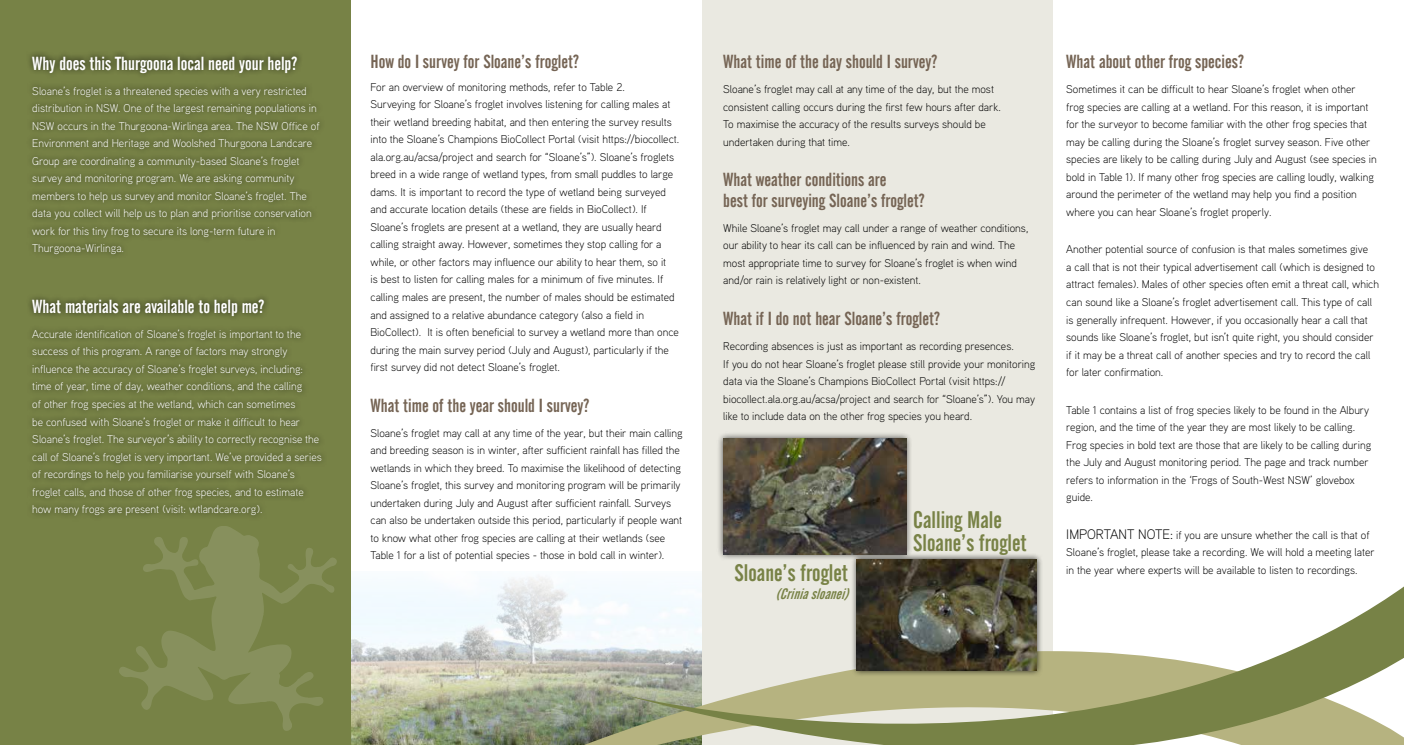
<style>
.page{position:relative;width:1404px;height:745px;background:#fff}
.page>*{position:absolute;margin:0;border:0;box-sizing:border-box;transform-origin:0 0}
.t1{font:23.75px/23px "Alternate Gothic No 2 BT";color:#788246}
.t2{font:18.75px/20.5px "Alternate Gothic No 2 BT";color:#756454}
.t3{font:18.75px "Alternate Gothic No 2 BT";color:#fff}
.t4{font:italic 15px "Alternate Gothic No 2 BT";color:#788246}
.t5{font:300 11.25px/17.5px "Aaux Pro";color:#000}
.t6{font:300 11.25px/17.5px "Aaux Pro";color:#fff}
.s1{font-size:13.75px}
</style>
<div class="page">
<img style="left:351px;top:585px;width:20px;height:159px">
<div style="left:702px;top:0;width:350px;height:744px;background:#eae9e1"></div>
<div style="left:0;top:0;width:351px;height:744px;background:#778246"></div>
<svg style="left:371px;top:480px;width:682px;height:264px"></svg>
<svg style="left:624px;top:533px;width:779px;height:211px"></svg>
<div style="left:26px;top:50px;width:302px;height:471px;background:#000;opacity:.75"></div>
<svg style="left:119px;top:526px;width:218px;height:204px"></svg>
<div style="left:850px;top:552px;width:193px;height:124px;background:#000;opacity:.75"></div>
<img style="left:856px;top:559px;width:180px;height:111px">
<div style="left:716px;top:431px;width:196px;height:129px;background:#000;opacity:.75"></div>
<img style="left:723px;top:438px;width:183px;height:115px">
<h2 class="t3" style="left:32px;top:53px;width:266px">Why does this Thurgoona local need your help?</h2>
<p class="t6" style="left:32px;top:81px;width:289px">Sloane’s froglet is a threatened species with a very restricted distribution in NSW. One of the largest remaining populations in NSW occurs in the Thurgoona-Wirlinga area. The NSW Office of Environment and Heritage and Woolshed Thurgoona Landcare Group are coordinating a community-based Sloane’s froglet survey and monitoring program. We are asking community members to help us survey and monitor Sloane’s froglet. The data you collect will help us to plan and prioritise conservation work for this tiny frog to secure its long-term future in Thurgoona-Wirlinga.</p>
<h2 class="t3" style="left:32px;top:296px;width:233px">What materials are available to help me?</h2>
<p class="t6" style="left:32px;top:324px;width:291px">Accurate identification of Sloane’s froglet is important to the success of this program. A range of factors may strongly influence the accuracy of Sloane’s froglet surveys, including: time of year, time of day, weather conditions, and the calling<br>of other frog species at the wetland, which can sometimes<br>be confused with Sloane’s froglet or make it difficult to hear Sloane’s froglet. The surveyor’s ability to correctly recognise the call of Sloane’s froglet is very important. We’ve provided a series of recordings to help you familiarise yourself with Sloane’s froglet calls, and those of other frog species, and to estimate how many frogs are present (visit: wtlandcare.org).</p>
<h2 class="t2" style="left:370px;top:52px;width:210px">How do I survey for Sloane’s froglet?</h2>
<p class="t5" style="left:370px;top:78px;width:310px">For an overview of monitoring methods, refer to Table 2.<br>Surveying for Sloane’s froglet involves listening for calling males at their wetland breeding habitat, and then entering the survey results into the Sloane’s Champions BioCollect Portal (visit https://biocollect. ala.org.au/acsa/project and search for “Sloane’s”). Sloane’s froglets breed in a wide range of wetland types, from small puddles to large dams. It is important to record the type of wetland being surveyed and accurate location details (these are fields in BioCollect). If Sloane’s froglets are present at a wetland, they are usually heard calling straight away. However, sometimes they stop calling for a while, or other factors may influence our ability to hear them, so it<br>is best to listen for calling males for a minimum of five minutes. If calling males are present, the number of males should be estimated and assigned to a relative abundance category (also a field in BioCollect). It is often beneficial to survey a wetland more than once during the main survey period (July and August), particularly if the first survey did not detect Sloane’s froglet.</p>
<h2 class="t2" style="left:370px;top:395px;width:220px">What time of the year should I survey?</h2>
<p class="t5" style="left:370px;top:423px;width:314px">Sloane’s froglet may call at any time of the year, but their main calling and breeding season is in winter, after sufficient rainfall has filled the wetlands in which they breed. To maximise the likelihood of detecting Sloane’s froglet, this survey and monitoring program will be primarily undertaken during July and August after sufficient rainfall. Surveys can also be undertaken outside this period, particularly if people want to know what other frog species are calling at their wetlands (see Table 1 for a list of potential species - those in bold call in winter).</p>
<h2 class="t2" style="left:723px;top:52px;width:215px">What time of the day should I survey?</h2>
<p class="t5" style="left:723px;top:80px;width:279px">Sloane’s froglet may call at any time of the day, but the most consistent calling occurs during the first few hours after dark.<br>To maximise the accuracy of the results surveys should be undertaken during that time.</p>
<h2 class="t2" style="left:723px;top:170px;width:203px">What weather conditions are<br>best for surveying Sloane’s froglet?</h2>
<p class="t5" style="left:723px;top:219px;width:306px">While Sloane’s froglet may call under a range of weather conditions, our ability to hear its call can be influenced by rain and wind. The most appropriate time to survey for Sloane’s froglet is when wind and/or rain is relatively light or non-existent.</p>
<h2 class="t2" style="left:723px;top:308px;width:218px">What if I do not hear Sloane’s froglet?</h2>
<p class="t5" style="left:723px;top:337px;width:313px">Recording absences is just as important as recording presences.<br>If you do not hear Sloane’s froglet please still provide your monitoring data via the Sloane’s Champions BioCollect Portal (visit https:// biocollect.ala.org.au/acsa/project and search for “Sloane’s”). You may like to include data on the other frog species you heard.</p>
<h1 class="t1" style="left:734px;top:561px;width:115px">Sloane’s froglet</h1>
<h3 class="t4" style="left:775px;top:585px;width:79px">(Criniasloanei)</h3>
<h1 class="t1" style="left:913px;top:508px;width:115px">Calling Male<br>Sloane’s froglet</h1>
<h2 class="t2" style="left:1066px;top:52px;width:179px">What about other frog species?</h2>
<p class="t5" style="left:1066px;top:80px;width:312px">Sometimes it can be difficult to hear Sloane’s froglet when other<br>frog species are calling at a wetland. For this reason, it is important for the surveyor to become familiar with the other frog species that may be calling during the Sloane’s froglet survey season. Five other species are likely to be calling during July and August (see species in bold in Table 1). If many other frog species are calling loudly, walking around the perimeter of the wetland may help you find a position where you can hear Sloane’s froglet properly.</p>
<p class="t5" style="left:1066px;top:240px;width:314px">Another potential source of confusion is that males sometimes give<br>a call that is not their typical advertisement call (which is designed to attract females). Males of other species often emit a threat call, which can sound like a Sloane’s froglet advertisement call. This type of call is generally infrequent. However, if you occasionally hear a call that sounds like Sloane’s froglet, but isn’t quite right, you should consider if it may be a threat call of another species and try to record the call for later confirmation.</p>
<p class="t5" style="left:1066px;top:400px;width:306px">Table 1 contains a list of frog species likely to be found in the Albury region, and the time of the year they are most likely to be calling.<br>Frog species in bold text are those that are likely to be calling during the July and August monitoring period. The page and track number refers to information in the ‘Frogs of South-West NSW’ glovebox guide.</p>
<p class="t5" style="left:1066px;top:525px;width:310px"><span class="s1">IMPORTANT NOTE:</span> if you are unsure whether the call is that of<br>Sloane’s froglet, please take a recording. We will hold a meeting later in the year where experts will be available to listen to recordings.</p>
</div>
